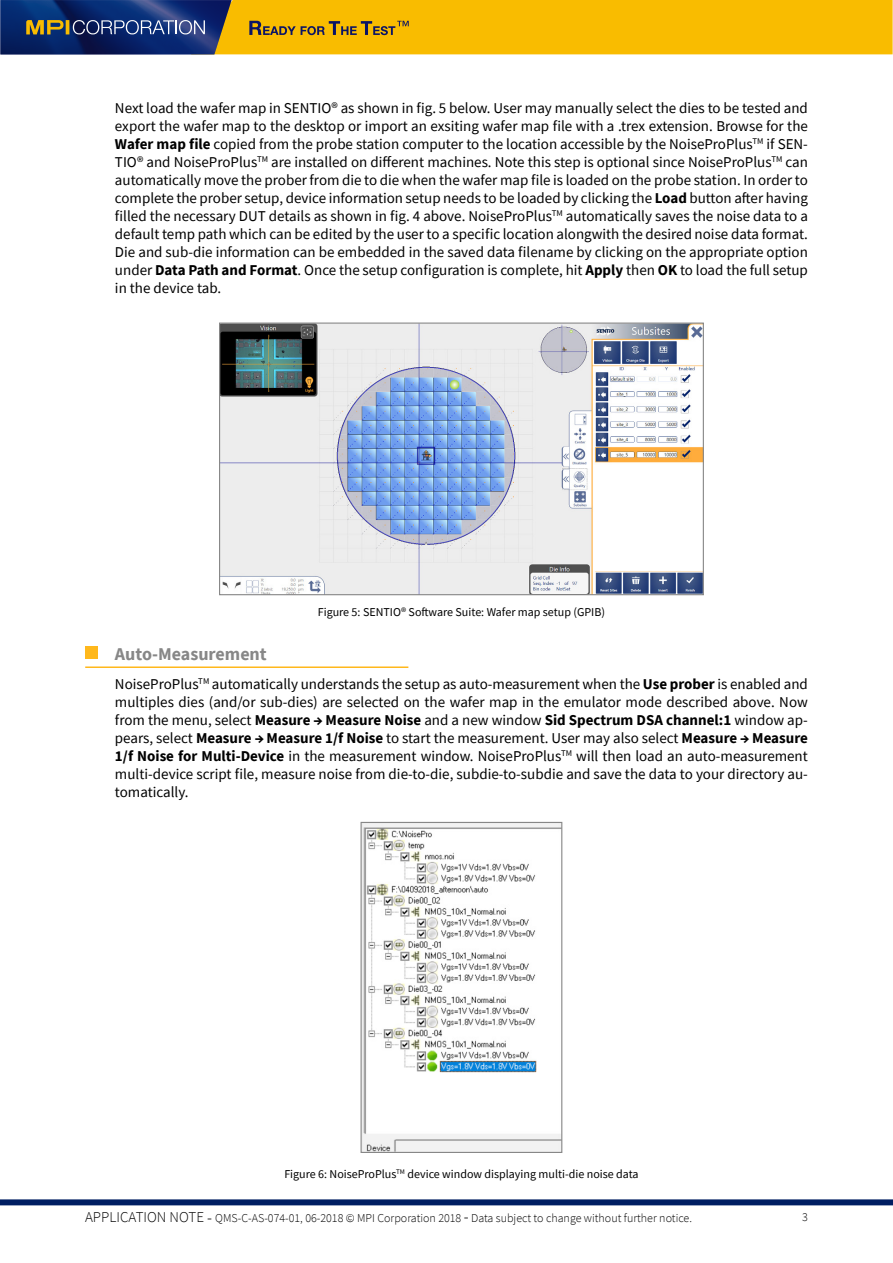
<style>
.page{position:relative;width:893px;height:1263px;background:#fff}
.page>*{position:absolute;margin:0;border:0;box-sizing:border-box;transform-origin:0 0}
.t1{font:700 18px "Source Sans Pro";color:#878787}
.t2{font:15px/18px "Source Sans Pro";color:#000;text-align:justify}
.t3{font:12px "Source Sans Pro";color:#000}
.t4{font:300 12px "Source Sans Pro";color:#000}
.s1{font-weight:700}
.s2{font-size:15px}
.s3{font-size:16.5px}
</style>
<div class="page">
<svg style="left:0;top:0;width:893px;height:54px;background:#bf981d"></svg>
<div style="left:0;top:1199px;width:893px;height:6px;background:#001e62"></div>
<img style="left:221px;top:324px;width:481px;height:269px">
<div style="left:219px;top:322px;width:485px;height:273px;border:1px solid #878787"></div>
<hr style="left:85px;top:666px;width:323px;height:2px;background:#ffb81c">
<div style="left:85px;top:646px;width:13px;height:13px;background:#ffb81c"></div>
<img style="left:363px;top:824px;width:197px;height:327px">
<div style="left:361px;top:822px;width:201px;height:331px;border:1px solid #878787"></div>
<p class="t2" style="left:115px;top:99px;width:694px">Next load the wafer map in SENTIO® as shown in fig. 5 below. User may manually select the dies to be tested and export the wafer map to the desktop or import an exsiting wafer map file with a .trex extension. Browse for the <span class="s1">Wafer map file</span> copied from the probe station computer to the location accessible by the NoiseProPlus<sup>TM</sup> if SEN-TIO® and NoiseProPlus<sup>TM</sup> are installed on different machines. Note this step is optional since NoiseProPlus<sup>TM</sup> can automatically move the prober from die to die when the wafer map file is loaded on the probe station. In order to complete the prober setup, device information setup needs to be loaded by clicking the <span class="s1">Load</span> button after having filled the necessary DUT details as shown in fig. 4 above. NoiseProPlus<sup>TM</sup> automatically saves the noise data to a default temp path which can be edited by the user to a specific location alongwith the desired noise data format.<br>Die and sub-die information can be embedded in the saved data filename by clicking on the appropriate option under <span class="s1">Data Path and Format</span>. Once the setup configuration is complete, hit <span class="s1">Apply</span> then <span class="s1">OK</span> to load the full setup in the device tab.</p>
<p class="t3" style="left:318px;top:605px;width:289px">Figure 5: SENTIO® Software Suite: Wafer map setup (GPIB)</p>
<p class="t1" style="left:115px;top:642px;width:153px">Auto-Measurement</p>
<p class="t2" style="left:115px;top:675px;width:694px">NoiseProPlus<sup>TM</sup> automatically understands the setup as auto-measurement when the <span class="s1">Use prober</span> is enabled and multiples dies (and/or sub-dies) are selected on the wafer map in the emulator mode described above. Now from the menu, select <span class="s1">Measure → Measure Noise</span> and a new window <span class="s1">Sid Spectrum DSA channel:1</span> window ap&shy;pears, select <span class="s1">Measure → Measure 1/f Noise</span> to start the measurement. User may also select <span class="s1">Measure → Measure 1/f Noise for Multi-Device</span> in the measurement window. NoiseProPlus<sup>TM</sup> will then load an auto-measurement multi-device script file, measure noise from die-to-die, subdie-to-subdie and save the data to your directory au&shy;tomatically.</p>
<p class="t3" style="left:284px;top:1166px;width:356px">Figure 6: NoiseProPlus<sup>TM</sup> device window displaying multi-die noise data</p>
<p class="t4" style="left:85px;top:1210px;width:608px"><span class="s2">APPLICATION NOTE</span> <span class="s3">-</span> QMS-C-AS-074-01, 06-2018 © MPI Corporation 2018 <span class="s3">-</span> Data subject to change without further notice.</p>
<p class="t4" style="left:802px;top:1209px;width:7px">3</p>
</div>
